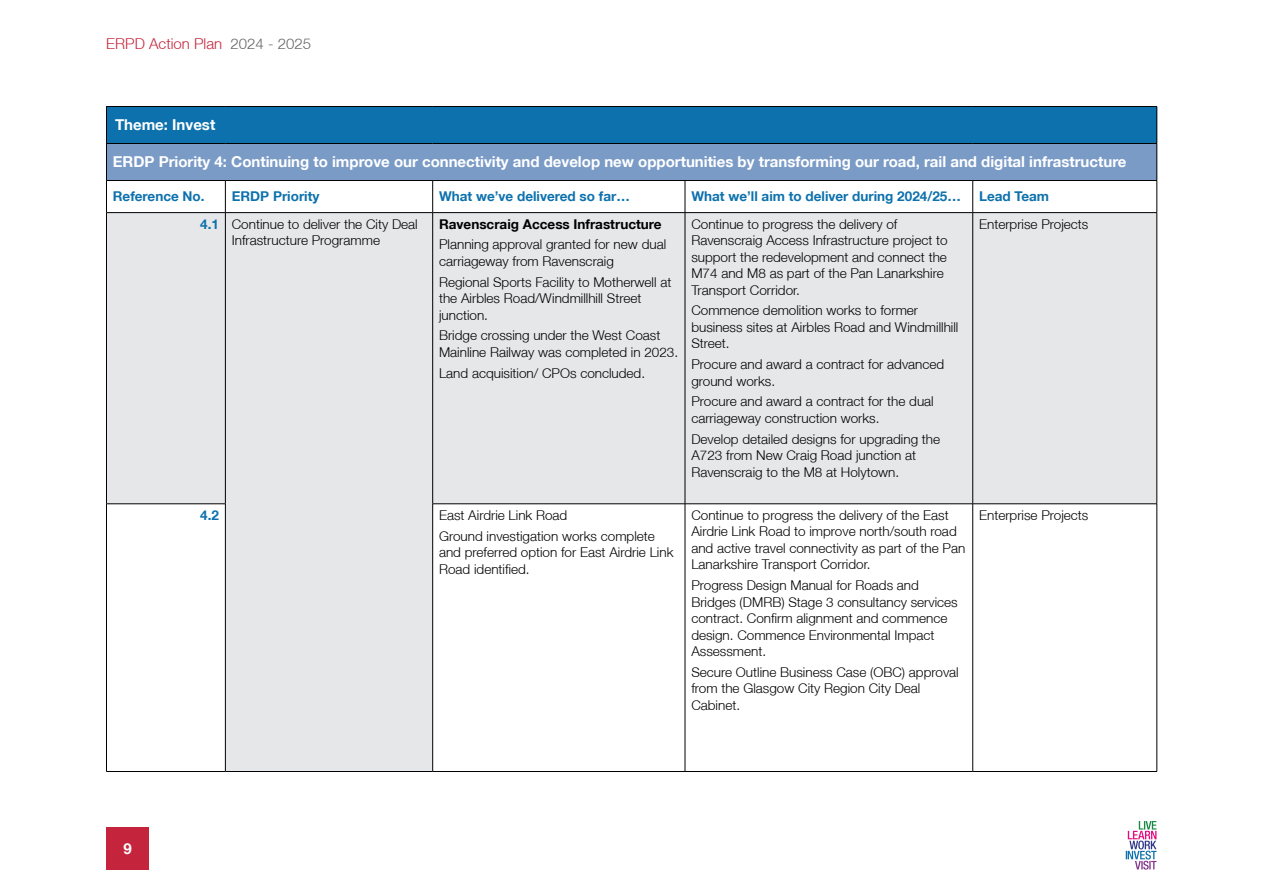
<style>
.page{position:relative;width:1263px;height:893px;background:#fff}
.page>*{position:absolute;margin:0;border:0;box-sizing:border-box;transform-origin:0 0}
.t1{font:700 15px "Helvetica Neue LT";color:#fff}
.t2{font:300 15px "Helvetica Neue LT";color:#c4253c}
.t3{font:300 13.5px/16.5px "Helvetica Neue LT";color:#000}
.t4{font:700 13.5px "Helvetica Neue LT";color:#0d71ad}
.t5{font:700 13.5px "Helvetica Neue LT";color:#000}
.s1{color:#636466}
.s2{font-weight:700;color:#0d71ad}
</style>
<div class="page">
<svg style="left:1126px;top:821px;width:30px;height:49px"></svg>
<div style="left:106px;top:106px;width:1051px;height:37px;background:#0d71ad"></div>
<div style="left:106px;top:143px;width:1051px;height:37px;background:#7b9bc7"></div>
<div style="left:107px;top:213px;width:1049px;height:291px;background:#e6e7e8"></div>
<svg style="left:107px;top:504px;width:1049px;height:267px"></svg>
<hr style="left:106px;top:180px;width:119px;height:1px;background:#000">
<hr style="left:225px;top:180px;width:208px;height:1px;background:#000">
<hr style="left:225px;top:181px;width:1px;height:31px;background:#000">
<hr style="left:433px;top:180px;width:252px;height:1px;background:#000">
<hr style="left:432px;top:181px;width:1px;height:31px;background:#000">
<hr style="left:685px;top:180px;width:288px;height:1px;background:#000">
<hr style="left:685px;top:181px;width:1px;height:31px;background:#000">
<hr style="left:973px;top:180px;width:184px;height:1px;background:#000">
<hr style="left:972px;top:181px;width:1px;height:31px;background:#000">
<hr style="left:106px;top:212px;width:119px;height:1px;background:#000">
<hr style="left:433px;top:212px;width:252px;height:1px;background:#000">
<hr style="left:685px;top:212px;width:288px;height:1px;background:#000">
<hr style="left:685px;top:213px;width:1px;height:291px;background:#000">
<hr style="left:973px;top:212px;width:184px;height:1px;background:#000">
<hr style="left:972px;top:213px;width:1px;height:291px;background:#000">
<hr style="left:106px;top:503px;width:120px;height:1px;background:#000">
<hr style="left:432px;top:503px;width:253px;height:1px;background:#000">
<hr style="left:685px;top:503px;width:288px;height:1px;background:#000">
<hr style="left:685px;top:504px;width:1px;height:267px;background:#000">
<hr style="left:973px;top:503px;width:184px;height:1px;background:#000">
<hr style="left:972px;top:504px;width:1px;height:267px;background:#000">
<hr style="left:106px;top:771px;width:119px;height:1px;background:#000">
<hr style="left:433px;top:771px;width:252px;height:1px;background:#000">
<hr style="left:685px;top:771px;width:288px;height:1px;background:#000">
<hr style="left:973px;top:771px;width:184px;height:1px;background:#000">
<hr style="left:106px;top:144px;width:1px;height:36px;background:#000">
<hr style="left:1156px;top:144px;width:1px;height:36px;background:#000">
<hr style="left:106px;top:181px;width:1px;height:31px;background:#000">
<hr style="left:1156px;top:181px;width:1px;height:31px;background:#000">
<hr style="left:106px;top:213px;width:1px;height:291px;background:#000">
<hr style="left:1156px;top:213px;width:1px;height:291px;background:#000">
<hr style="left:106px;top:504px;width:1px;height:267px;background:#000">
<hr style="left:1156px;top:504px;width:1px;height:267px;background:#000">
<hr style="left:106px;top:106px;width:119px;height:1px;background:#000">
<hr style="left:106px;top:107px;width:1px;height:36px;background:#000">
<hr style="left:225px;top:106px;width:208px;height:1px;background:#000">
<hr style="left:433px;top:106px;width:252px;height:1px;background:#000">
<hr style="left:685px;top:106px;width:288px;height:1px;background:#000">
<hr style="left:973px;top:106px;width:184px;height:1px;background:#000">
<hr style="left:1156px;top:107px;width:1px;height:36px;background:#000">
<hr style="left:106px;top:143px;width:119px;height:1px;background:#000">
<hr style="left:225px;top:143px;width:208px;height:1px;background:#000">
<hr style="left:433px;top:143px;width:252px;height:1px;background:#000">
<hr style="left:685px;top:143px;width:288px;height:1px;background:#000">
<hr style="left:973px;top:143px;width:184px;height:1px;background:#000">
<hr style="left:225px;top:212px;width:208px;height:1px;background:#000">
<hr style="left:225px;top:213px;width:1px;height:291px;background:#000">
<hr style="left:432px;top:213px;width:1px;height:291px;background:#000">
<hr style="left:225px;top:504px;width:1px;height:267px;background:#000">
<hr style="left:432px;top:504px;width:1px;height:267px;background:#000">
<hr style="left:225px;top:771px;width:208px;height:1px;background:#000">
<div style="left:106px;top:827px;width:43px;height:43px;background:#c4253c"></div>
<p class="t2" style="left:106px;top:34px;width:206px">ERPD Action Plan <span class="s1">2024 - 2025</span></p>
<p class="t1" style="left:115px;top:116px;width:102px">Theme: Invest</p>
<p class="t1" style="left:113px;top:153px;width:1015px">ERDP Priority 4: Continuing to improve our connectivity and develop new opportunities by transforming our road, rail and digital infrastructure</p>
<p class="t4" style="left:113px;top:188px;width:93px">Reference No.</p>
<p class="t4" style="left:232px;top:188px;width:89px">ERDP Priority</p>
<p class="t4" style="left:439px;top:188px;width:192px">What we’ve delivered so far…</p>
<p class="t4" style="left:691px;top:188px;width:271px">What we’ll aim to deliver during 2024/25…</p>
<p class="t4" style="left:979px;top:188px;width:71px">Lead Team</p>
<p class="t3" style="left:200px;top:215px;width:219px;text-align:center"><span class="s2">4.1</span> Continue to deliver the City Deal<br>Infrastructure Programme</p>
<p class="t5" style="left:439px;top:215px;width:224px">Ravenscraig Access Infrastructure</p>
<p class="t3" style="left:691px;top:215px;width:258px">Continue to progress the delivery of Ravenscraig Access Infrastructure project to support the redevelopment and connect the M74 and M8 as part of the Pan Lanarkshire Transport Corridor.</p>
<p class="t3" style="left:691px;top:302px;width:269px">Commence demolition works to former business sites at Airbles Road and Windmillhill<br>Street.</p>
<p class="t3" style="left:691px;top:356px;width:254px">Procure and award a contract for advanced ground works.</p>
<p class="t3" style="left:691px;top:393px;width:244px">Procure and award a contract for the dual carriageway construction works.</p>
<p class="t3" style="left:691px;top:430px;width:250px">Develop detailed designs for upgrading the<br>A723 from New Craig Road junction at<br>Ravenscraig to the M8 at Holytown.</p>
<p class="t3" style="left:979px;top:215px;width:111px">Enterprise Projects</p>
<p class="t3" style="left:439px;top:236px;width:229px">Planning approval granted for new dual carriageway from Ravenscraig</p>
<p class="t3" style="left:439px;top:273px;width:234px">Regional Sports Facility to Motherwell at the Airbles Road/Windmillhill Street junction.</p>
<p class="t3" style="left:439px;top:327px;width:241px">Bridge crossing under the West Coast<br>Mainline Railway was completed in 2023.</p>
<p class="t3" style="left:439px;top:364px;width:208px">Land acquisition/ CPOs concluded.</p>
<p class="t1" style="left:123px;top:839px;width:10px">9</p>
<p class="t4" style="left:200px;top:507px;width:20px">4.2</p>
<p class="t3" style="left:439px;top:504px;width:217px;line-height:20.7px">East Airdrie Link Road<br>Ground investigation works complete</p>
<p class="t3" style="left:439px;top:544px;width:236px">and preferred option for East Airdrie Link<br>Road identified.</p>
<p class="t3" style="left:691px;top:506px;width:275px">Continue to progress the delivery of the East Airdrie Link Road to improve north/south road and active travel connectivity as part of the Pan Lanarkshire Transport Corridor.</p>
<p class="t3" style="left:691px;top:577px;width:268px">Progress Design Manual for Roads and Bridges (DMRB) Stage 3 consultancy services contract. Confirm alignment and commence design. Commence Environmental Impact Assessment.</p>
<p class="t3" style="left:691px;top:663px;width:269px">Secure Outline Business Case (OBC) approval from the Glasgow City Region City Deal<br>Cabinet.</p>
<p class="t3" style="left:979px;top:506px;width:111px">Enterprise Projects</p>
</div>
